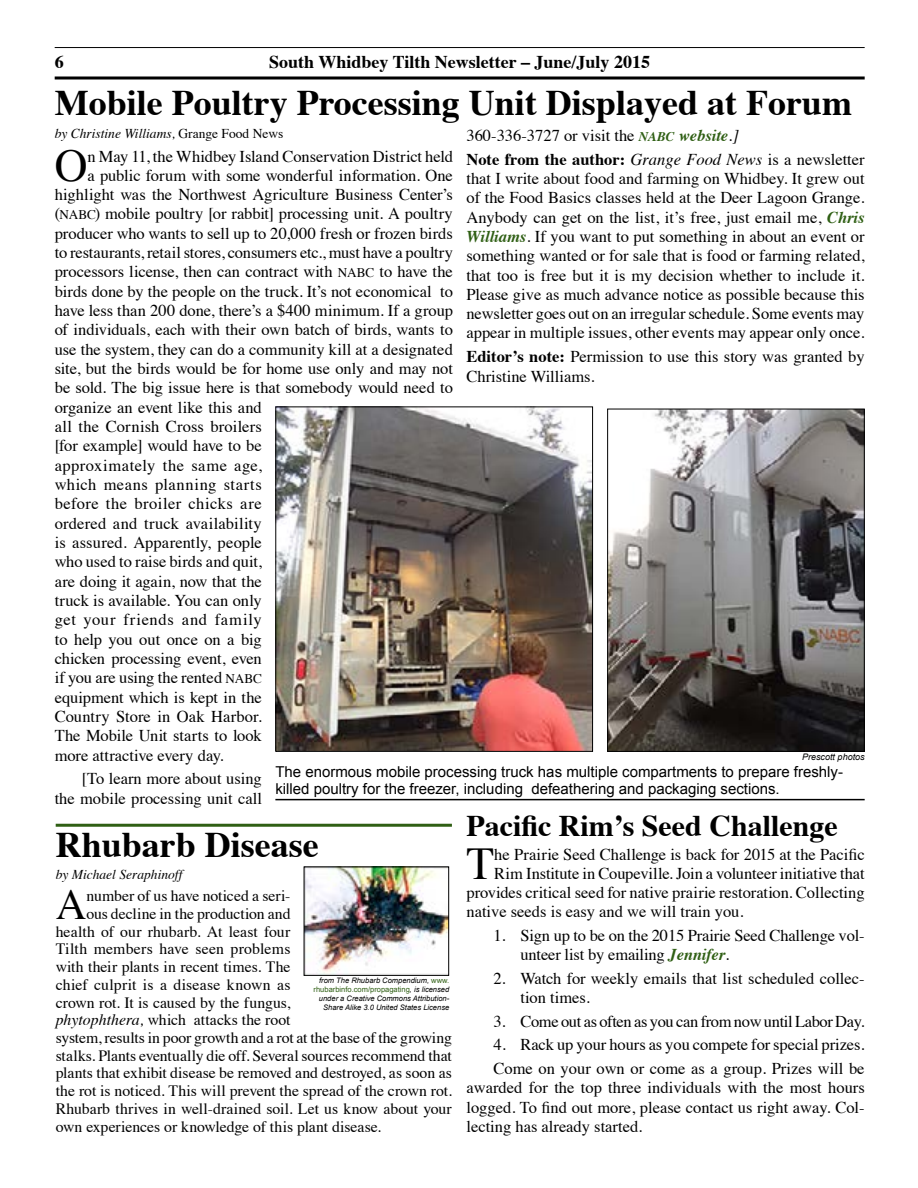
<style>
.page{position:relative;width:918px;height:1188px;background:#fff}
.page>*{position:absolute;margin:0;border:0;box-sizing:border-box;transform-origin:0 0}
.t1{font:45.45px "Times";color:#000}
.t2{font:42.45px "Times";color:#000}
.t3{font:700 36px "Times";color:#000}
.t4{font:700 30px "Times";color:#000}
.t5{font:700 18px "Times";color:#000}
.t6{font:16.5px/19.4px "Times";color:#000}
.t7{font:16.5px "Times";letter-spacing:.03em;color:#000}
.t8{font:16.5px "Times";letter-spacing:-.025em;color:#000}
.t9{font:16.5px "Times";letter-spacing:.04em;color:#000}
.t10{font:15.75px "Times";color:#000}
.t11{font:15px/17.2px "Arial";color:#000}
.t12{font:italic 13.5px "Times";color:#000}
.t13{font:italic 9px "Arial";color:#000}
.t14{font:italic 7.5px/9px "Arial";color:#000;text-align:right}
.s1{font-style:normal}
.s2{font-family:"Times Bold Italic SC800";font-size:13.2px;color:#2f5f14}
.s3{font-weight:700;font-style:italic;color:#2f5f14}
.s4{font-style:italic}
.s5{font-weight:700}
.s6{font-family:"Times Roman SC800"}
.s7{font-family:"Times Roman SC800";font-size:13.2px}
.s8{font-style:normal;color:#2f5f14}
</style>
<div class="page">
<hr style="left:55px;top:47px;width:810px;height:1px;background:#000">
<svg style="left:55px;top:76px;width:810px;height:4px"></svg>
<img style="left:277px;top:408px;width:314px;height:342px">
<div style="left:275px;top:406px;width:318px;height:346px;border:1px solid #000"></div>
<img style="left:609px;top:411px;width:254px;height:339px">
<div style="left:607px;top:409px;width:258px;height:343px;border:1px solid #000"></div>
<hr style="left:275px;top:799px;width:590px;height:1px;background:#000">
<hr style="left:56px;top:824px;width:396px;height:3px;background:#2f5f14">
<img style="left:306px;top:869px;width:141px;height:105px">
<div style="left:304px;top:867px;width:145px;height:109px;border:1px solid #000"></div>
<p class="t5" style="left:55px;top:44px;width:10px">6</p>
<p class="t5" style="left:269px;top:44px;width:382px">South Whidbey Tilth Newsletter – June/July 2015</p>
<h3 class="t3" style="left:55px;top:69px;width:799px">Mobile Poultry Processing Unit Displayed at Forum</h3>
<p class="t12" style="left:55px;top:121px;width:230px">by Christine Williams, <span class="s1">Grange Food News</span></p>
<h1 class="t1" style="left:55px;top:123px;width:34px">O</h1>
<p class="t6" style="left:88px;top:145px;width:367px">n May 11, the Whidbey Island Conservation District held</p>
<p class="t6" style="left:466px;top:122px;width:400px;line-height:23.9px">360-336-3727 or visit the <span class="s2">NABC</span> <span class="s3">website</span><span class="s4">.]<br></span><span class="s5">Note from the author:</span> <span class="s4">Grange Food News</span> is a newsletter</p>
<p class="t6" style="left:466px;top:167px;width:400px;text-align:justify">that I write about food and farming on Whidbey. It grew out of the Food Basics classes held at the Deer Lagoon Grange.<br>Anybody can get on the list, it’s free, just email me, <span class="s3">Chris Williams</span><span class="s4">.</span> If you want to put something in about an event or something wanted or for sale that is food or farming related, that too is free but it is my decision whether to include it.<br>Please give as much advance notice as possible because this newsletter goes out on an irregular schedule. Some events may appear in multiple issues, other events may appear only once.</p>
<p class="t6" style="left:466px;top:346px;width:400px"><span class="s5">Editor’s note:</span> Permission to use this story was granted by<br>Christine Williams.</p>
<p class="t6" style="left:88px;top:164px;width:367px">a public forum with some wonderful information. One</p>
<p class="t6" style="left:55px;top:183px;width:400px">highlight was the Northwest Agriculture Business Center’s</p>
<p class="t6" style="left:55px;top:203px;width:400px"><span class="s6">(</span><span class="s7">NABC</span><span class="s6">)</span> mobile poultry [or rabbit] processing unit. A poultry</p>
<p class="t6" style="left:55px;top:222px;width:400px">producer who wants to sell up to 20,000 fresh or frozen birds</p>
<p class="t6" style="left:55px;top:241px;width:400px">to restaurants, retail stores, consumers etc., must have a poultry</p>
<p class="t6" style="left:55px;top:261px;width:400px">processors license, then can contract with <span class="s7">NABC</span> to have the</p>
<p class="t6" style="left:55px;top:280px;width:400px">birds done by the people on the truck. It’s not economical to</p>
<p class="t6" style="left:55px;top:299px;width:400px">have less than 200 done, there’s a $400 minimum. If a group</p>
<p class="t6" style="left:55px;top:319px;width:400px">of individuals, each with their own batch of birds, wants to</p>
<p class="t6" style="left:55px;top:338px;width:400px">use the system, they can do a community kill at a designated</p>
<p class="t6" style="left:55px;top:357px;width:400px">site, but the birds would be for home use only and may not</p>
<p class="t6" style="left:55px;top:377px;width:400px">be sold. The big issue here is that somebody would need to</p>
<p class="t6" style="left:55px;top:396px;width:209px">organize an event like this and</p>
<p class="t6" style="left:55px;top:415px;width:209px">all the Cornish Cross broilers</p>
<p class="t6" style="left:55px;top:435px;width:209px">[for example] would have to be</p>
<p class="t7" style="left:55px;top:450px;width:209px">approximately the same age,</p>
<p class="t7" style="left:55px;top:469px;width:209px">which means planning starts</p>
<p class="t7" style="left:55px;top:488px;width:209px">before the broiler chicks are</p>
<p class="t6" style="left:55px;top:512px;width:209px">ordered and truck availability</p>
<p class="t6" style="left:55px;top:531px;width:209px">is assured. Apparently, people</p>
<p class="t6" style="left:55px;top:551px;width:209px">who used to raise birds and quit,</p>
<p class="t6" style="left:55px;top:570px;width:209px">are doing it again, now that the</p>
<p class="t6" style="left:55px;top:589px;width:209px">truck is available. You can only</p>
<p class="t9" style="left:55px;top:604px;width:209px">get your friends and family</p>
<p class="t6" style="left:55px;top:628px;width:209px">to help you out once on a big</p>
<p class="t6" style="left:55px;top:647px;width:209px">chicken processing event, even</p>
<p class="t6" style="left:55px;top:667px;width:209px">if you are using the rented <span class="s7">NABC</span></p>
<p class="t6" style="left:55px;top:686px;width:209px">equipment which is kept in the</p>
<p class="t6" style="left:55px;top:705px;width:209px">Country Store in Oak Harbor.</p>
<p class="t6" style="left:55px;top:725px;width:209px">The Mobile Unit starts to look</p>
<p class="t6" style="left:55px;top:744px;width:171px">more attractive every day.</p>
<p class="t6" style="left:55px;top:768px;width:209px;text-align:right">[To learn more about using<br>the mobile processing unit call</p>
<p class="t13" style="left:802px;top:751px;width:64px">Prescott photos</p>
<p class="t11" style="left:275px;top:763px;width:569px">The enormous mobile processing truck has multiple compartments to prepare freshly&shy;killed poultry for the freezer, including defeathering and packaging sections.</p>
<h3 class="t3" style="left:56px;top:810px;width:265px">Rhubarb Disease</h3>
<p class="t12" style="left:56px;top:863px;width:128px">by Michael Seraphinoff</p>
<h2 class="t2" style="left:56px;top:865px;width:32px">A</h2>
<p class="t10" style="left:86px;top:881px;width:206px">number of us have noticed a seri-</p>
<h3 class="t4" style="left:466px;top:797px;width:373px">Pacific Rim’s Seed Challenge</h3>
<h1 class="t1" style="left:466px;top:821px;width:29px">T</h1>
<p class="t6" style="left:494px;top:843px;width:372px">he Prairie Seed Challenge is back for 2015 at the Pacific</p>
<p class="t6" style="left:494px;top:862px;width:372px">Rim Institute in Coupeville. Join a volunteer initiative that</p>
<p class="t6" style="left:466px;top:881px;width:400px">provides critical seed for native prairie restoration. Collecting</p>
<p class="t6" style="left:466px;top:901px;width:279px">native seeds is easy and we will train you.</p>
<p class="t6" style="left:520px;top:924px;width:346px;text-indent:-27px">1. Sign up to be on the 2015 Prairie Seed Challenge vol&shy;unteer list by emailing <span class="s3">Jennifer</span><span class="s4">.</span></p>
<p class="t6" style="left:520px;top:967px;width:346px;text-indent:-27px">2. Watch for weekly emails that list scheduled collec&shy;tion times.</p>
<p class="t8" style="left:493px;top:1006px;width:373px">3. Come out as often as you can from now until Labor Day.</p>
<p class="t6" style="left:493px;top:1032px;width:373px;line-height:23.7px">4. Rack up your hours as you compete for special prizes.<br>Come on your own or come as a group. Prizes will be</p>
<p class="t6" style="left:466px;top:1077px;width:400px;text-align:justify">awarded for the top three individuals with the most hours logged. To find out more, please contact us right away. Col&shy;lecting has already started.</p>
<p class="t10" style="left:86px;top:899px;width:206px">ous decline in the production and</p>
<p class="t10" style="left:56px;top:917px;width:236px">health of our rhubarb. At least four</p>
<p class="t10" style="left:56px;top:934px;width:236px">Tilth members have seen problems</p>
<p class="t10" style="left:56px;top:952px;width:236px">with their plants in recent times. The</p>
<p class="t10" style="left:56px;top:970px;width:236px">chief culprit is a disease known as</p>
<p class="t10" style="left:56px;top:988px;width:236px">crown rot. It is caused by the fungus,</p>
<p class="t10" style="left:56px;top:1005px;width:236px"><span class="s4">phytophthera,</span> which attacks the root</p>
<p class="t10" style="left:56px;top:1023px;width:398px">system, results in poor growth and a rot at the base of the growing</p>
<p class="t10" style="left:56px;top:1041px;width:398px">stalks. Plants eventually die off. Several sources recommend that</p>
<p class="t10" style="left:56px;top:1058px;width:398px">plants that exhibit disease be removed and destroyed, as soon as</p>
<p class="t10" style="left:56px;top:1076px;width:398px">the rot is noticed. This will prevent the spread of the crown rot.</p>
<p class="t10" style="left:56px;top:1094px;width:398px">Rhubarb thrives in well-drained soil. Let us know about your</p>
<p class="t10" style="left:56px;top:1112px;width:327px">own experiences or knowledge of this plant disease.</p>
<p class="t14" style="left:314px;top:976px;width:137px">from The Rhubarb Compendium, <span class="s8">www. rhubarbinfo.com/propagating</span>, is licensed under a Creative Commons Attribution-Share Alike 3.0 United States License</p>
</div>
